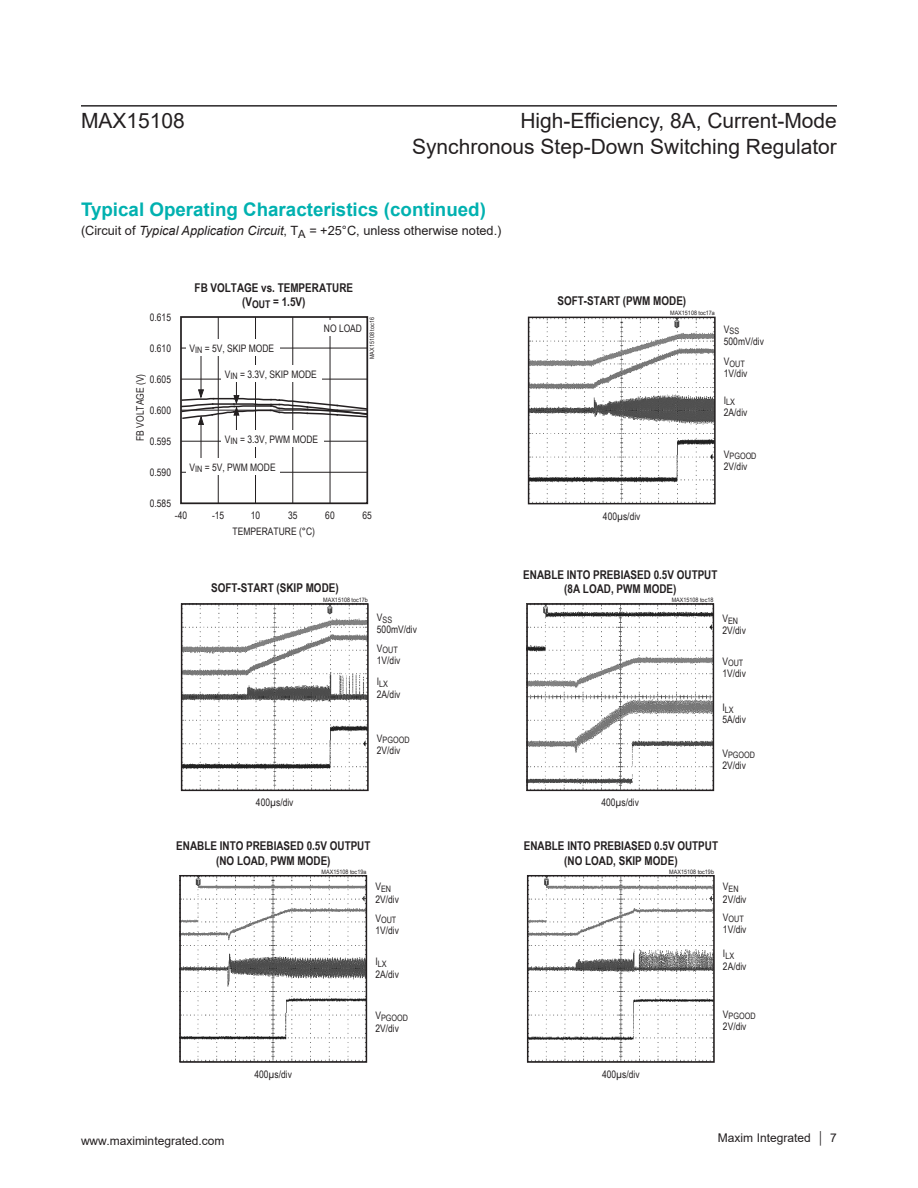
<style>
.page{position:relative;width:918px;height:1188px;background:#fff}
.page>*{position:absolute;margin:0;border:0;box-sizing:border-box;transform-origin:0 0}
.t1{font:21px/25.2px "Arial";color:#231f20;text-align:right}
.H1_continued{font:700 18.75px "Arial";color:#00b1b0}
.TOC_Sub_Title{font:12.75px "Arial";color:#231f20}
.t2{font:700 12.15px/14.5px "Arial Narrow";color:#231f20;text-align:center}
.t3{font:12px "Arial";color:#231f20}
.t4{font:10.35px "Arial Narrow";color:#231f20}
.t5{font:8.85px "Arial Narrow";color:#231f20}
.t6{font:6px "Arial Narrow";color:#231f20;scale:1.1 1}
.s1{font-style:italic}
</style>
<div class="page">
<hr style="left:81px;top:105px;width:756px;height:1px;background:#231f20">
<img style="left:531px;top:320px;width:182px;height:181px">
<div style="left:528px;top:317px;width:188px;height:187px;border:2px solid #231f20"></div>
<img style="left:184px;top:606px;width:182px;height:182px">
<div style="left:181px;top:603px;width:188px;height:188px;border:2px solid #231f20"></div>
<img style="left:529px;top:606px;width:182px;height:182px">
<div style="left:526px;top:603px;width:188px;height:188px;border:2px solid #231f20"></div>
<img style="left:182px;top:878px;width:182px;height:182px">
<div style="left:179px;top:875px;width:188px;height:188px;border:2px solid #231f20"></div>
<hr style="left:201px;top:355px;width:1px;height:36px;background:#231f20">
<hr style="left:201px;top:423px;width:1px;height:36px;background:#231f20">
<hr style="left:330px;top:317px;width:1px;height:186px;background:#231f20">
<hr style="left:293px;top:317px;width:1px;height:186px;background:#231f20">
<hr style="left:255px;top:317px;width:1px;height:186px;background:#231f20">
<hr style="left:218px;top:317px;width:1px;height:186px;background:#231f20">
<hr style="left:181px;top:472px;width:186px;height:1px;background:#231f20">
<hr style="left:181px;top:441px;width:186px;height:1px;background:#231f20">
<hr style="left:181px;top:348px;width:186px;height:1px;background:#231f20">
<div style="left:180px;top:316px;width:188px;height:188px;border:2px solid #231f20"></div>
<div style="left:322px;top:320px;width:43px;height:16px;background:#fff"></div>
<div style="left:186px;top:339px;width:93px;height:17px;background:#fff"></div>
<div style="left:186px;top:458px;width:93px;height:17px;background:#fff"></div>
<svg style="left:180px;top:378px;width:189px;height:55px"></svg>
<div style="left:222px;top:365px;width:100px;height:17px;background:#fff"></div>
<div style="left:222px;top:430px;width:102px;height:17px;background:#fff"></div>
<img style="left:530px;top:878px;width:182px;height:182px">
<div style="left:527px;top:875px;width:188px;height:188px;border:2px solid #231f20"></div>
<h1 class="t1" style="left:81px;top:108px;width:105px">MAX15108</h1>
<h1 class="t1" style="left:412px;top:108px;width:426px">High-Efficiency, 8A, Current-Mode<br>Synchronous Step-Down Switching Regulator</h1>
<p class="H1_continued" style="left:81px;top:196px;width:406px">Typical Operating Characteristics (continued)</p>
<p class="TOC_Sub_Title" style="left:81px;top:222px;width:422px">(Circuit of <span class="s1">Typical Application Circuit</span>, T<sub>A</sub> = +25°C, unless otherwise noted.)</p>
<p class="t2" style="left:195px;top:280px;width:160px">FB VOLTAGE vs. TEMPERATURE (V<sub>OUT</sub> = 1.5V)</p>
<p class="t4" style="left:150px;top:310px;width:23px">0.615</p>
<p class="t4" style="left:150px;top:341px;width:23px">0.610</p>
<p class="t4" style="left:189px;top:340px;width:86px">V<sub>IN</sub> = 5V, SKIP MODE</p>
<p class="t4" style="left:324px;top:321px;width:40px">NO LOAD</p>
<p class="t6" style="left:368px;top:359px;width:39px;rotate:-90deg">MAX15108 toc16</p>
<p class="t4" style="left:133px;top:441px;width:68px;rotate:-90deg">FB VOLTAGE (V)</p>
<p class="t4" style="left:150px;top:372px;width:23px">0.605</p>
<p class="t4" style="left:150px;top:403px;width:23px">0.600</p>
<p class="t4" style="left:150px;top:434px;width:23px">0.595</p>
<p class="t4" style="left:225px;top:366px;width:93px">V<sub>IN</sub> = 3.3V, SKIP MODE</p>
<p class="t4" style="left:225px;top:432px;width:95px">V<sub>IN</sub> = 3.3V, PWM MODE</p>
<p class="t4" style="left:150px;top:465px;width:23px">0.590</p>
<p class="t4" style="left:189px;top:459px;width:88px">V<sub>IN</sub> = 5V, PWM MODE</p>
<p class="t4" style="left:150px;top:496px;width:23px">0.585</p>
<p class="t4" style="left:212px;top:508px;width:14px">-15</p>
<p class="t4" style="left:251px;top:508px;width:11px">10</p>
<p class="t4" style="left:288px;top:508px;width:11px">35</p>
<p class="t4" style="left:325px;top:508px;width:11px">60</p>
<p class="t4" style="left:175px;top:508px;width:14px">-40</p>
<p class="t4" style="left:363px;top:508px;width:11px">65</p>
<p class="t4" style="left:233px;top:524px;width:84px">TEMPERATURE (°C)</p>
<p class="t2" style="left:211px;top:579px;width:129px">SOFT-START (SKIP MODE)</p>
<p class="t6" style="left:323px;top:595px;width:42px">MAX15108 toc17b</p>
<p class="t5" style="left:377px;top:613px;width:17px"><sup>V</sup>SS</p>
<p class="t4" style="left:377px;top:622px;width:42px">500mV/div</p>
<p class="t5" style="left:377px;top:644px;width:22px"><sup>V</sup>OUT</p>
<p class="t4" style="left:377px;top:653px;width:25px">1V/div</p>
<p class="t5" style="left:377px;top:677px;width:13px"><sup>I</sup>LX</p>
<p class="t4" style="left:377px;top:686px;width:25px">2A/div</p>
<p class="t5" style="left:377px;top:734px;width:34px"><sup>V</sup>PGOOD</p>
<p class="t4" style="left:377px;top:743px;width:25px">2V/div</p>
<p class="t4" style="left:256px;top:795px;width:39px">400µs/div</p>
<p class="t2" style="left:176px;top:838px;width:196px">ENABLE INTO PREBIASED 0.5V OUTPUT (NO LOAD, PWM MODE)</p>
<p class="t6" style="left:322px;top:867px;width:42px">MAX15108 toc19a</p>
<p class="t5" style="left:375px;top:882px;width:17px"><sup>V</sup>EN</p>
<p class="t4" style="left:375px;top:891px;width:25px">2V/div</p>
<p class="t5" style="left:375px;top:913px;width:22px"><sup>V</sup>OUT</p>
<p class="t4" style="left:375px;top:923px;width:25px">1V/div</p>
<p class="t4" style="left:254px;top:1067px;width:39px">400µs/div</p>
<p class="t5" style="left:375px;top:957px;width:13px"><sup>I</sup>LX</p>
<p class="t4" style="left:375px;top:966px;width:25px">2A/div</p>
<p class="t5" style="left:375px;top:1011px;width:34px"><sup>V</sup>PGOOD</p>
<p class="t4" style="left:375px;top:1021px;width:25px">2V/div</p>
<p class="t2" style="left:558px;top:293px;width:130px">SOFT-START (PWM MODE)</p>
<p class="t6" style="left:670px;top:309px;width:42px">MAX15108 toc17a</p>
<p class="t5" style="left:724px;top:325px;width:17px"><sup>V</sup>SS</p>
<p class="t4" style="left:724px;top:334px;width:42px">500mV/div</p>
<p class="t5" style="left:724px;top:357px;width:22px"><sup>V</sup>OUT</p>
<p class="t4" style="left:724px;top:366px;width:25px">1V/div</p>
<p class="t5" style="left:724px;top:396px;width:13px"><sup>I</sup>LX</p>
<p class="t4" style="left:724px;top:405px;width:25px">2A/div</p>
<p class="t5" style="left:724px;top:450px;width:34px"><sup>V</sup>PGOOD</p>
<p class="t4" style="left:724px;top:459px;width:25px">2V/div</p>
<p class="t4" style="left:603px;top:509px;width:39px">400µs/div</p>
<p class="t2" style="left:523px;top:567px;width:196px">ENABLE INTO PREBIASED 0.5V OUTPUT (8A LOAD, PWM MODE)</p>
<p class="t6" style="left:672px;top:595px;width:39px">MAX15108 toc18</p>
<p class="t5" style="left:722px;top:614px;width:17px"><sup>V</sup>EN</p>
<p class="t4" style="left:722px;top:623px;width:25px">2V/div</p>
<p class="t5" style="left:722px;top:657px;width:22px"><sup>V</sup>OUT</p>
<p class="t4" style="left:722px;top:666px;width:25px">1V/div</p>
<p class="t4" style="left:601px;top:795px;width:39px">400µs/div</p>
<p class="t5" style="left:722px;top:703px;width:13px"><sup>I</sup>LX</p>
<p class="t4" style="left:722px;top:712px;width:25px">5A/div</p>
<p class="t5" style="left:722px;top:748px;width:34px"><sup>V</sup>PGOOD</p>
<p class="t4" style="left:722px;top:758px;width:25px">2V/div</p>
<p class="t2" style="left:524px;top:838px;width:196px">ENABLE INTO PREBIASED 0.5V OUTPUT (NO LOAD, SKIP MODE)</p>
<p class="t6" style="left:669px;top:867px;width:42px">MAX15108 toc19b</p>
<p class="t5" style="left:723px;top:882px;width:17px"><sup>V</sup>EN</p>
<p class="t4" style="left:723px;top:891px;width:25px">2V/div</p>
<p class="t5" style="left:723px;top:913px;width:22px"><sup>V</sup>OUT</p>
<p class="t4" style="left:723px;top:922px;width:25px">1V/div</p>
<p class="t5" style="left:723px;top:949px;width:13px"><sup>I</sup>LX</p>
<p class="t4" style="left:723px;top:958px;width:25px">2A/div</p>
<p class="t4" style="left:602px;top:1067px;width:39px">400µs/div</p>
<p class="t5" style="left:723px;top:1010px;width:34px"><sup>V</sup>PGOOD</p>
<p class="t4" style="left:723px;top:1019px;width:25px">2V/div</p>
<p class="t3" style="left:81px;top:1132px;width:145px">www.maximintegrated.com</p>
<p class="t3" style="left:718px;top:1129px;width:121px">Maxim Integrated │ 7</p>
</div>
